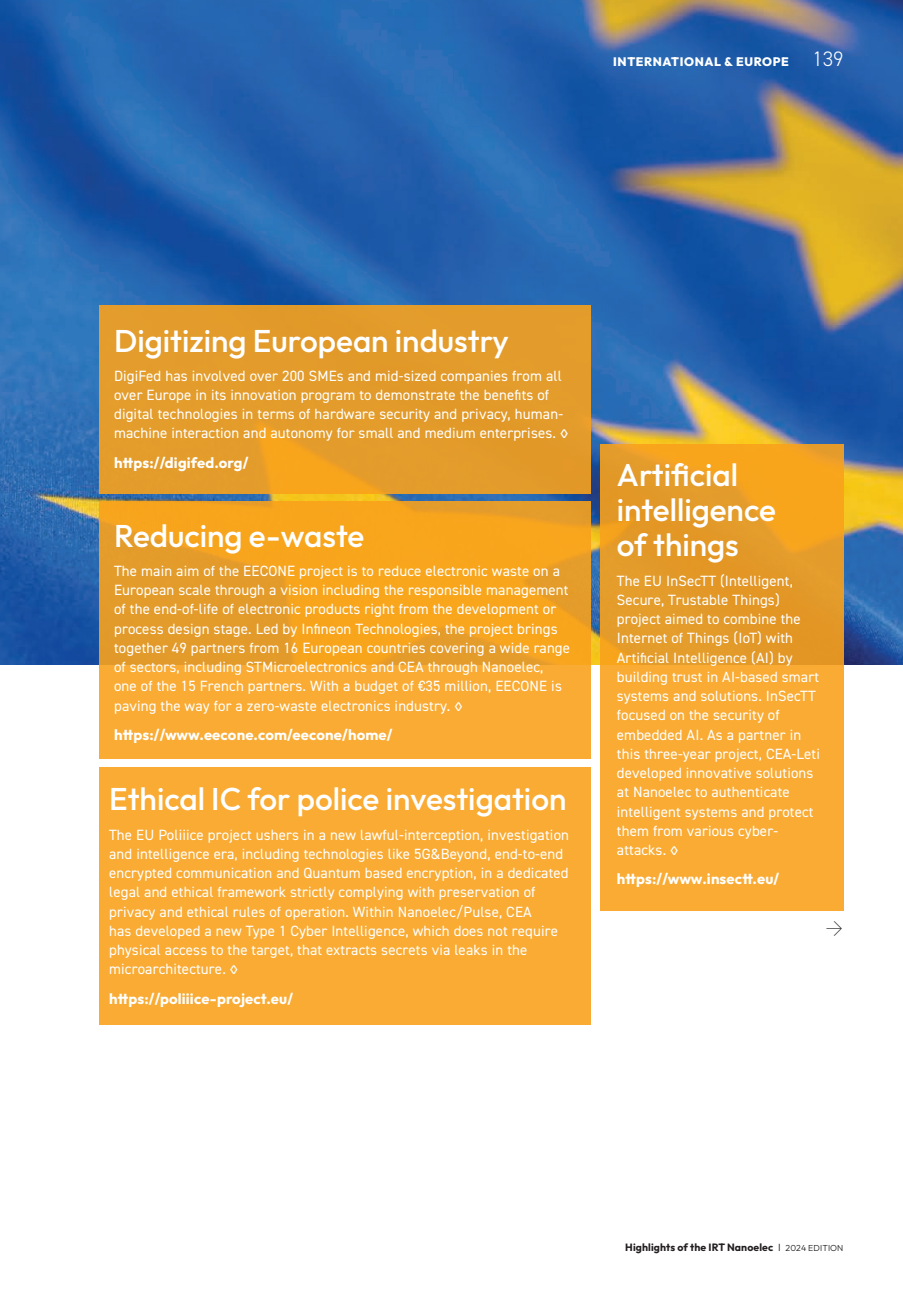
<style>
.page{position:relative;width:903px;height:1290px;background:#fff}
.page>*{position:absolute;margin:0;border:0;box-sizing:border-box;transform-origin:0 0}
.TITRE{font:500 31.5px/35px "Outfit";color:#fff}
.t1{font:300 21px "DIN2014";color:#231f20}
.TXT{font:14.88px/19.2px "DIN2014";letter-spacing:.01em;color:#fff}
.TXT-2{font:700 14.88px "Outfit";letter-spacing:.01em;color:#fff}
.t2{font:800 12.25px "Outfit";letter-spacing:.05em;color:#fff}
.t3{font:700 10.5px "Outfit";letter-spacing:.01em;color:#231f20}
.s1{font-family:"DIN2014";font-weight:300;font-size:21px}
.s2{font-weight:300}
.s3{font-weight:300;font-size:8.75px}
</style>
<div class="page">
<img style="left:0;top:0;width:903px;height:665px">
<div style="left:99px;top:766px;width:492px;height:258px;background:#f9ab33"></div>
<div style="left:99px;top:305px;width:492px;height:189px;background:#e39c2b"></div>
<svg style="left:99px;top:501px;width:492px;height:258px;background:#f3a428"></svg>
<svg style="left:600px;top:444px;width:243px;height:466px;background:#f0a32c"></svg>
<p class="t2" style="left:613px;top:53px;width:232px">INTERNATIONAL &amp; EUROPE <span class="s1">139</span></p>
<p class="TITRE" style="left:114px;top:324px;width:396px">Digitizing European industry</p>
<p class="TXT" style="left:114px;top:366px;width:456px">DigiFed has involved over 200 SMEs and mid-sized companies from all over Europe in its innovation program to demonstrate the benefits of digital technologies in terms of hardware security and privacy, human&shy;machine interaction and autonomy for small and medium enterprises. ◊</p>
<p class="TXT-2" style="left:114px;top:452px;width:136px">https://digifed.org/</p>
<p class="TITRE" style="left:114px;top:519px;width:252px">Reducing e-waste</p>
<p class="TXT" style="left:114px;top:561px;width:457px">The main aim of the EECONE project is to reduce electronic waste on a European scale through a vision including the responsible management of the end-of-life of electronic products right from the development or process design stage. Led by Infineon Technologies, the project brings together 49 partners from 16 European countries covering a wide range of sectors, including STMicroelectronics and CEA through Nanoelec,<br>one of the 15 French partners. With a budget of €35 million, EECONE is paving the way for a zero-waste electronics industry. ◊</p>
<p class="TXT-2" style="left:114px;top:725px;width:280px">https://www.eecone.com/eecone/home/</p>
<p class="TITRE" style="left:109px;top:783px;width:459px">Ethical IC for police investigation</p>
<p class="TXT" style="left:109px;top:824px;width:461px">The EU Poliiice project ushers in a new lawful-interception, investigation and intelligence era, including technologies like 5G&amp;Beyond, end-to-end encrypted communication and Quantum based encryption, in a dedicated legal and ethical framework strictly complying with preservation of privacy and ethical rules of operation. Within Nanoelec/Pulse, CEA<br>has developed a new Type 1 Cyber Intelligence, which does not require physical access to the target, that extracts secrets via leaks in the microarchitecture. ◊</p>
<p class="TXT-2" style="left:109px;top:988px;width:185px">https://poliiice-project.eu/</p>
<p class="TITRE" style="left:617px;top:459px;width:160px">Artificial intelligence of things</p>
<p class="TXT" style="left:617px;top:570px;width:204px">The EU InSecTT (Intelligent,<br>Secure, Trustable Things) project aimed to combine the<br>Internet of Things (IoT) with<br>Artificial Intelligence (AI) by building trust in AI-based smart systems and solutions. InSecTT focused on the security of embedded AI. As a partner in this three-year project, CEA-Leti developed innovative solutions at Nanoelec to authenticate intelligent systems and protect them from various cyber&shy;attacks. ◊</p>
<p class="TXT-2" style="left:617px;top:869px;width:164px">https://www.insectt.eu/</p>
<p class="t1" style="left:825px;top:914px;width:20px">→</p>
<p class="t3" style="left:625px;top:1240px;width:220px">Highlights of the IRT Nanoelec <span class="s2">I</span> <span class="s3">2024 EDITION</span></p>
</div>
